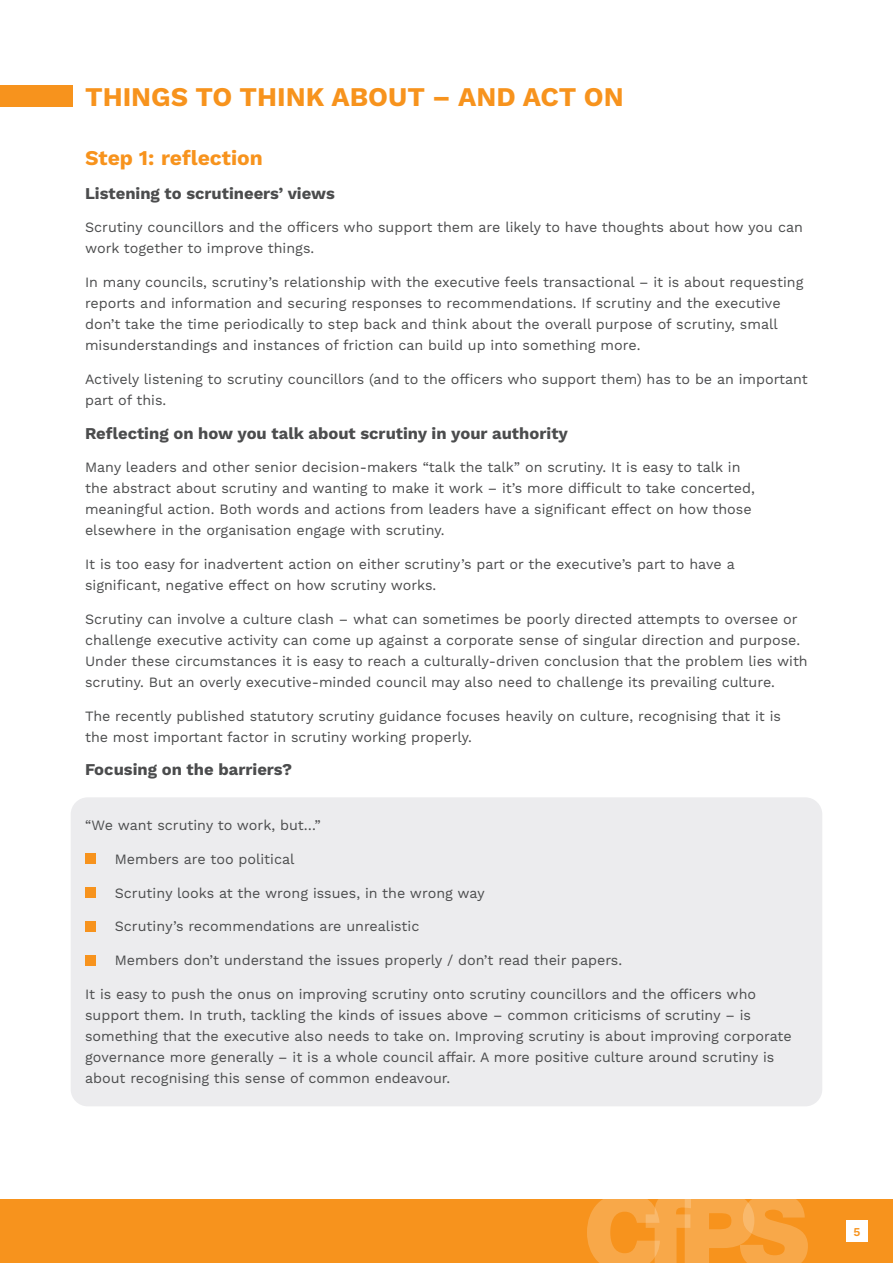
<style>
.page{position:relative;width:893px;height:1263px;background:#fff}
.page>*{position:absolute;margin:0;border:0;box-sizing:border-box;transform-origin:0 0}
.t1{font:700 27px "Work Sans";color:#f7931d}
.t2{font:700 21px "Work Sans";color:#f7931d}
.t3{font:700 16.5px "Work Sans";color:#4b4c4d}
.t4{font:14.25px/21px "Work Sans";color:#4b4c4d}
.t5{font:600 12px "Work Sans";color:#f7931d}
</style>
<div class="page">
<div style="left:0;top:1199px;width:893px;height:64px;background:#f7931d"></div>
<div style="left:846px;top:1220px;width:21px;height:22px;background:#fff"></div>
<svg style="left:587px;top:1199px;width:221px;height:64px"></svg>
<div style="left:71px;top:797px;width:751px;height:309px;background:#ececee;border-radius:17px"></div>
<div style="left:85px;top:854px;width:10px;height:10px;background:#f7931d"></div>
<div style="left:85px;top:887px;width:10px;height:11px;background:#f7931d"></div>
<div style="left:85px;top:921px;width:10px;height:10px;background:#f7931d"></div>
<div style="left:85px;top:955px;width:10px;height:10px;background:#f7931d"></div>
<div style="left:0;top:85px;width:72px;height:21px;background:#f7931d"></div>
<p class="t1" style="left:85px;top:81px;width:540px">THINGS TO THINK ABOUT – AND ACT ON</p>
<p class="t2" style="left:85px;top:145px;width:179px">Step 1: reflection</p>
<p class="t3" style="left:85px;top:183px;width:251px">Listening to scrutineers’ views</p>
<p class="t4" style="left:85px;top:218px;width:719px">Scrutiny councillors and the officers who support them are likely to have thoughts about how you can work together to improve things.</p>
<p class="t4" style="left:85px;top:272px;width:720px">In many councils, scrutiny’s relationship with the executive feels transactional – it is about requesting reports and information and securing responses to recommendations. If scrutiny and the executive don’t take the time periodically to step back and think about the overall purpose of scrutiny, small misunderstandings and instances of friction can build up into something more.</p>
<p class="t4" style="left:85px;top:369px;width:724px">Actively listening to scrutiny councillors (and to the officers who support them) has to be an important part of this.</p>
<p class="t3" style="left:85px;top:423px;width:484px">Reflecting on how you talk about scrutiny in your authority</p>
<p class="t4" style="left:85px;top:458px;width:671px">Many leaders and other senior decision-makers “talk the talk” on scrutiny. It is easy to talk in the abstract about scrutiny and wanting to make it work – it’s more difficult to take concerted, meaningful action. Both words and actions from leaders have a significant effect on how those elsewhere in the organisation engage with scrutiny.</p>
<p class="t4" style="left:85px;top:554px;width:651px">It is too easy for inadvertent action on either scrutiny’s part or the executive’s part to have a significant, negative effect on how scrutiny works.</p>
<p class="t4" style="left:85px;top:609px;width:724px">Scrutiny can involve a culture clash – what can sometimes be poorly directed attempts to oversee or challenge executive activity can come up against a corporate sense of singular direction and purpose.<br>Under these circumstances it is easy to reach a culturally-driven conclusion that the problem lies with scrutiny. But an overly executive-minded council may also need to challenge its prevailing culture.</p>
<p class="t4" style="left:85px;top:706px;width:697px">The recently published statutory scrutiny guidance focuses heavily on culture, recognising that it is the most important factor in scrutiny working properly.</p>
<p class="t3" style="left:85px;top:760px;width:209px">Focusing on the barriers?</p>
<p class="t4" style="left:85px;top:815px;width:237px">“We want scrutiny to work, but…”</p>
<p class="t4" style="left:115px;top:849px;width:181px">Members are too political</p>
<p class="t4" style="left:115px;top:883px;width:372px">Scrutiny looks at the wrong issues, in the wrong way</p>
<p class="t4" style="left:115px;top:917px;width:306px">Scrutiny’s recommendations are unrealistic</p>
<p class="t4" style="left:115px;top:950px;width:509px">Members don’t understand the issues properly / don’t read their papers.</p>
<p class="t4" style="left:85px;top:984px;width:708px">It is easy to push the onus on improving scrutiny onto scrutiny councillors and the officers who support them. In truth, tackling the kinds of issues above – common criticisms of scrutiny – is something that the executive also needs to take on. Improving scrutiny is about improving corporate governance more generally – it is a whole council affair. A more positive culture around scrutiny is about recognising this sense of common endeavour.</p>
<p class="t5" style="left:853px;top:1225px;width:8px">5</p>
</div>
